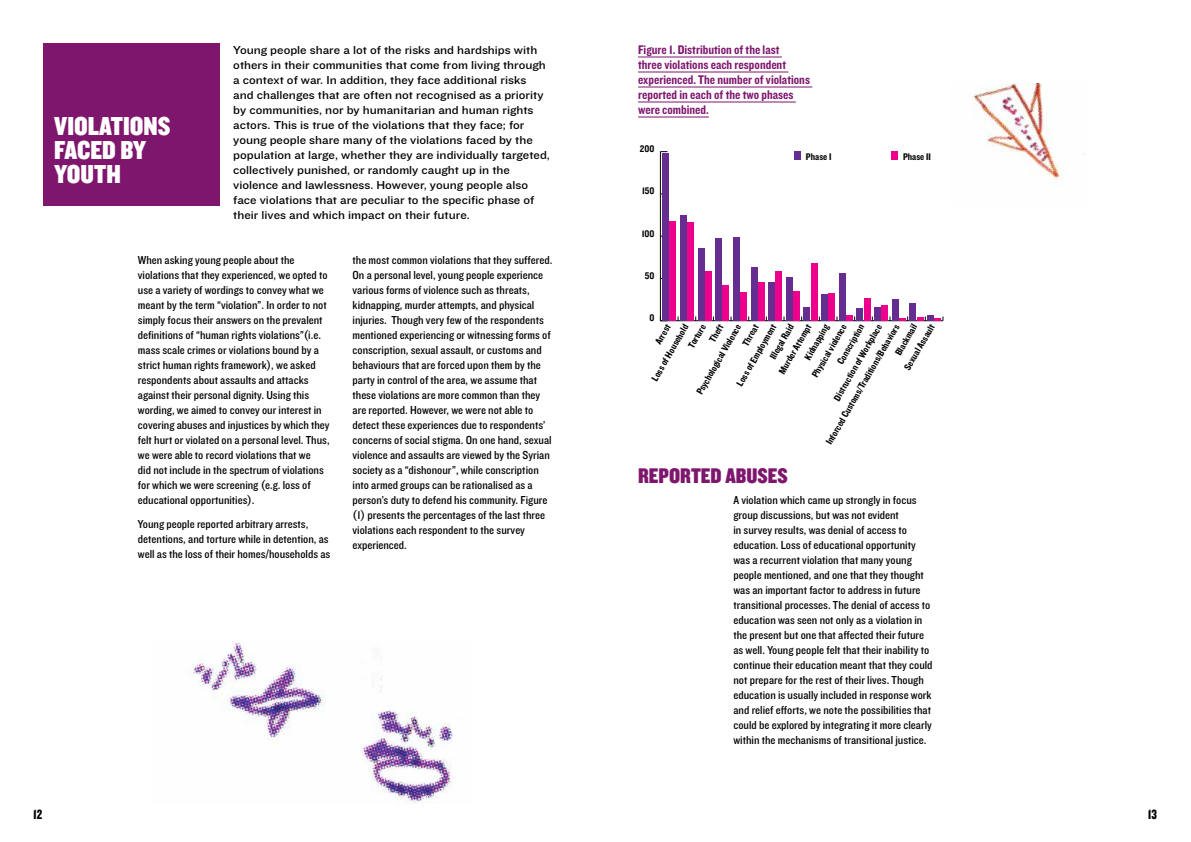
<style>
.page{position:relative;width:1191px;height:842px;background:#fff}
.page>*{position:absolute;margin:0;border:0;box-sizing:border-box;transform-origin:0 0}
.t1{font:27px/24px "Knockout HTF70 Full Welterwt";color:#fff}
.t2{font:22px "Knockout HTF70 Full Welterwt";color:#7e166d}
.t3{font:14px "Knockout HTF69 Full Liteweight";color:#000}
.t4{font:13px/15px "Knockout HTF50 Welterweight";color:#7e166d}
.t5{font:12px/15px "Knockout HTF30 Junior Welterwt";color:#000}
.t6{font:12px/15px "Knockout HTF32 Junior Cruiserwt";color:#000}
.t7{font:10px "Knockout HTF50 Welterweight";color:#000}
</style>
<div class="page">
<div style="left:43px;top:43px;width:176px;height:163px;background:#7e166d"></div>
<hr style="left:660px;top:320px;width:283px;height:1px;background:#000">
<hr style="left:660px;top:152px;width:1px;height:169px;background:#000">
<div style="left:669px;top:221px;width:7px;height:100px;background:#ec008c"></div>
<div style="left:687px;top:223px;width:6px;height:98px;background:#ec008c"></div>
<div style="left:705px;top:271px;width:6px;height:50px;background:#ec008c"></div>
<div style="left:722px;top:285px;width:7px;height:36px;background:#ec008c"></div>
<div style="left:740px;top:292px;width:6px;height:29px;background:#ec008c"></div>
<div style="left:758px;top:283px;width:6px;height:38px;background:#ec008c"></div>
<div style="left:775px;top:272px;width:7px;height:49px;background:#ec008c"></div>
<div style="left:793px;top:291px;width:6px;height:30px;background:#ec008c"></div>
<div style="left:811px;top:263px;width:6px;height:58px;background:#ec008c"></div>
<div style="left:828px;top:294px;width:7px;height:27px;background:#ec008c"></div>
<svg style="left:846px;top:315px;width:9px;height:6px"></svg>
<div style="left:864px;top:298px;width:6px;height:23px;background:#ec008c"></div>
<div style="left:881px;top:305px;width:7px;height:16px;background:#ec008c"></div>
<svg style="left:899px;top:316px;width:9px;height:5px"></svg>
<div style="left:662px;top:153px;width:7px;height:168px;background:#662d91"></div>
<div style="left:680px;top:215px;width:6px;height:106px;background:#662d91"></div>
<div style="left:698px;top:248px;width:6px;height:73px;background:#662d91"></div>
<div style="left:715px;top:238px;width:7px;height:83px;background:#662d91"></div>
<div style="left:733px;top:237px;width:6px;height:84px;background:#662d91"></div>
<div style="left:751px;top:267px;width:6px;height:54px;background:#662d91"></div>
<div style="left:768px;top:282px;width:7px;height:39px;background:#662d91"></div>
<div style="left:786px;top:278px;width:6px;height:43px;background:#662d91"></div>
<div style="left:804px;top:307px;width:6px;height:14px;background:#662d91"></div>
<div style="left:821px;top:294px;width:7px;height:27px;background:#662d91"></div>
<div style="left:839px;top:273px;width:6px;height:48px;background:#662d91"></div>
<div style="left:856px;top:308px;width:7px;height:13px;background:#662d91"></div>
<div style="left:874px;top:307px;width:6px;height:14px;background:#662d91"></div>
<div style="left:892px;top:299px;width:6px;height:22px;background:#662d91"></div>
<div style="left:909px;top:303px;width:7px;height:18px;background:#662d91"></div>
<svg style="left:916px;top:316px;width:27px;height:5px"></svg>
<div style="left:794px;top:152px;width:6px;height:8px;background:#662d91"></div>
<div style="left:891px;top:152px;width:6px;height:8px;background:#ec008c"></div>
<hr style="left:638px;top:57px;width:144px;height:1px;background:#7e166d">
<hr style="left:638px;top:72px;width:150px;height:1px;background:#7e166d">
<hr style="left:638px;top:87px;width:174px;height:1px;background:#7e166d">
<hr style="left:638px;top:102px;width:158px;height:1px;background:#7e166d">
<hr style="left:638px;top:117px;width:71px;height:1px;background:#7e166d">
<img style="left:972px;top:83px;width:88px;height:102px">
<img style="left:191px;top:643px;width:262px;height:160px">
<h1 class="t1" style="left:54px;top:115px;width:118px">VIOLATIONS<br>FACED BY<br>YOUTH</h1>
<p class="t6" style="left:233px;top:43px;width:318px">Young people share a lot of the risks and hardships with others in their communities that come from living through a context of war. In addition, they face additional risks<br>and challenges that are often not recognised as a priority by communities, nor by humanitarian and human rights actors. This is true of the violations that they face; for young people share many of the violations faced by the population at large, whether they are individually targeted, collectively punished, or randomly caught up in the violence and lawlessness. However, young people also face violations that are peculiar to the specific phase of their lives and which impact on their future.</p>
<p class="t5" style="left:138px;top:253px;width:193px">When asking young people about the violations that they experienced, we opted to use a variety of wordings to convey what we meant by the term “violation”. In order to not simply focus their answers on the prevalent definitions of “human rights violations”(i.e. mass scale crimes or violations bound by a strict human rights framework), we asked respondents about assaults and attacks against their personal dignity. Using this wording, we aimed to convey our interest in covering abuses and injustices by which they felt hurt or violated on a personal level. Thus, we were able to record violations that we<br>did not include in the spectrum of violations for which we were screening (e.g. loss of educational opportunities).</p>
<p class="t5" style="left:138px;top:517px;width:194px">Young people reported arbitrary arrests, detentions, and torture while in detention, as well as the loss of their homes/households as</p>
<p class="t5" style="left:352px;top:253px;width:201px">the most common violations that they suffered.<br>On a personal level, young people experience various forms of violence such as threats, kidnapping, murder attempts, and physical injuries. Though very few of the respondents mentioned experiencing or witnessing forms of conscription, sexual assault, or customs and behaviours that are forced upon them by the party in control of the area, we assume that these violations are more common than they are reported. However, we were not able to detect these experiences due to respondents’ concerns of social stigma. On one hand, sexual violence and assaults are viewed by the Syrian society as a “dishonour”, while conscription into armed groups can be rationalised as a person’s duty to defend his community. Figure (1) presents the percentages of the last three violations each respondent to the survey experienced.</p>
<p class="t4" style="left:638px;top:43px;width:173px">Figure 1. Distribution of the last<br>three violations each respondent experienced. The number of violations reported in each of the two phases were combined.</p>
<p class="t7" style="left:640px;top:143px;width:16px">200</p>
<p class="t7" style="left:642px;top:186px;width:14px">150</p>
<p class="t7" style="left:642px;top:228px;width:14px">100</p>
<p class="t7" style="left:645px;top:270px;width:11px">50</p>
<p class="t7" style="left:649px;top:313px;width:6px">0</p>
<p class="t7" style="left:806px;top:151px;width:27px">Phase I</p>
<p class="t7" style="left:903px;top:151px;width:29px">Phase II</p>
<p class="t7" style="left:893px;top:352px;width:36px;rotate:-60deg">Blackmail</p>
<p class="t7" style="left:767px;top:356px;width:40px;rotate:-60deg">Illegal Raid</p>
<p class="t7" style="left:649px;top:377px;width:65px;rotate:-60deg">Loss of Household</p>
<p class="t7" style="left:902px;top:367px;width:53px;rotate:-60deg">Sexual Assault</p>
<p class="t7" style="left:776px;top:370px;width:57px;rotate:-60deg">Murder Attempt</p>
<p class="t7" style="left:740px;top:342px;width:25px;rotate:-60deg">Threat</p>
<p class="t7" style="left:734px;top:383px;width:71px;rotate:-60deg">Loss of Employment</p>
<p class="t7" style="left:707px;top:338px;width:20px;rotate:-60deg">Theft</p>
<p class="t7" style="left:653px;top:341px;width:23px;rotate:-60deg">Arrest</p>
<p class="t7" style="left:802px;top:356px;width:41px;rotate:-60deg">Kidnapping</p>
<p class="t7" style="left:824px;top:441px;width:139px;rotate:-60deg">Inforced Customs/Traditions/Behaviors</p>
<p class="t7" style="left:831px;top:397px;width:88px;rotate:-60deg">Distruction of Workplace</p>
<p class="t7" style="left:809px;top:374px;width:61px;rotate:-60deg">Physical violence</p>
<p class="t7" style="left:694px;top:391px;width:81px;rotate:-60deg">Psychological Violence</p>
<p class="t7" style="left:686px;top:344px;width:27px;rotate:-60deg">Torture</p>
<p class="t7" style="left:835px;top:361px;width:46px;rotate:-60deg">Conscription</p>
<h2 class="t2" style="left:638px;top:464px;width:151px">REPORTED ABUSES</h2>
<p class="t5" style="left:733px;top:493px;width:201px">A violation which came up strongly in focus group discussions, but was not evident<br>in survey results, was denial of access to education. Loss of educational opportunity was a recurrent violation that many young people mentioned, and one that they thought was an important factor to address in future transitional processes. The denial of access to education was seen not only as a violation in the present but one that affected their future as well. Young people felt that their inability to continue their education meant that they could not prepare for the rest of their lives. Though education is usually included in response work and relief efforts, we note the possibilities that could be explored by integrating it more clearly within the mechanisms of transitional justice.</p>
<p class="t3" style="left:33px;top:807px;width:11px">12</p>
<p class="t3" style="left:1147px;top:807px;width:11px">13</p>
</div>
